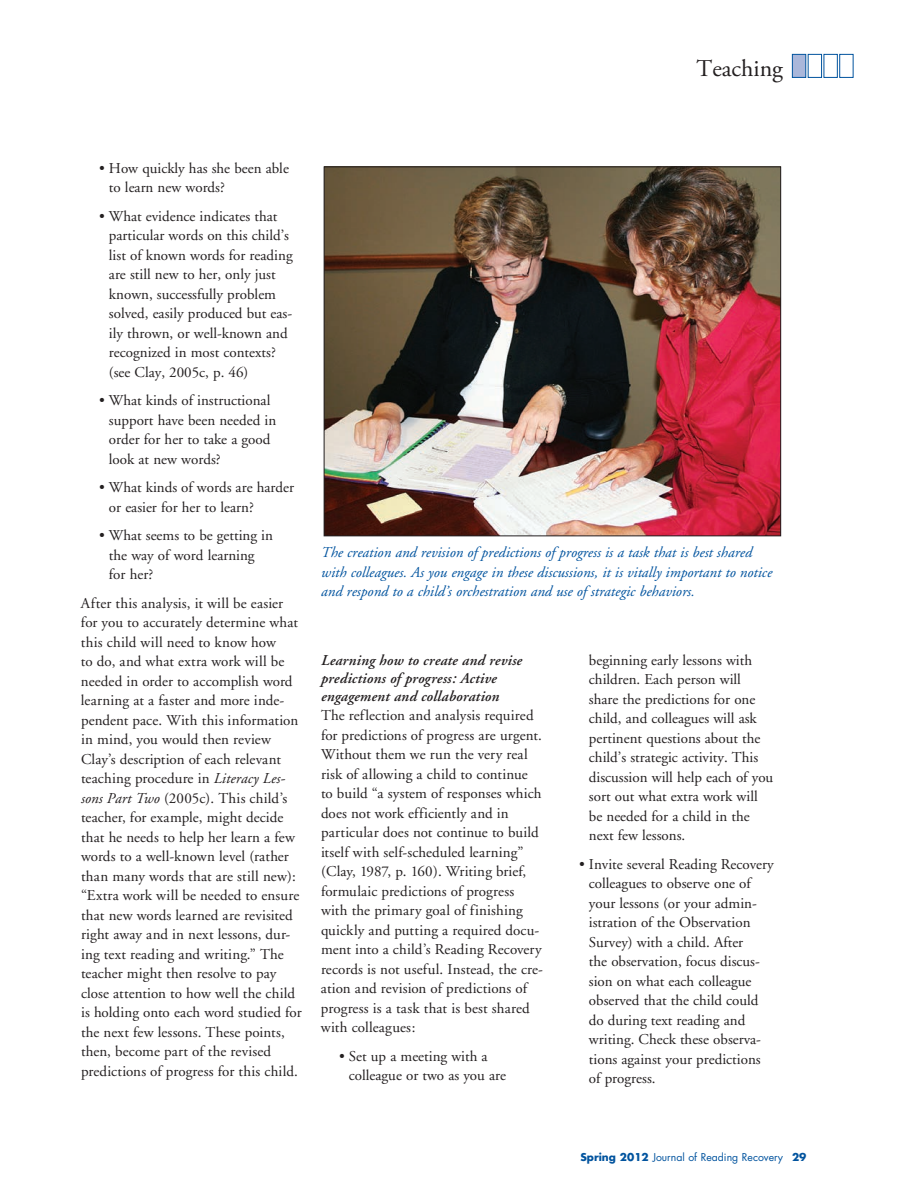
<style>
.page{position:relative;width:918px;height:1188px;background:#fff}
.page>*{position:absolute;margin:0;border:0;box-sizing:border-box;transform-origin:0 0}
.t1{font:24px "Adobe Garamond Pro";color:#231f20}
.text{font:15px/19.5px "Adobe Garamond";letter-spacing:.01em;color:#231f20}
.text-indented{font:15px/19.5px "Adobe Garamond";color:#231f20}
.captions{font:italic 15px/19.5px "Adobe Garamond";color:#01539e}
.sub-subheads{font:italic 600 15px/18px "Adobe Garamond";letter-spacing:.01em;color:#231f20}
.t2{font:10.5px "Futura Std";color:#01539e}
.s1{font-style:italic}
.s2{font-weight:700}
</style>
<div class="page">
<div style="left:792px;top:54px;width:14px;height:24px;background:#aab7da;border:1px solid #01539e"></div>
<div style="left:808px;top:54px;width:14px;height:24px;background:#fff;border:1px solid #01539e"></div>
<div style="left:824px;top:54px;width:14px;height:24px;border:1px solid #01539e"></div>
<div style="left:839px;top:54px;width:15px;height:24px;border:1px solid #01539e"></div>
<img style="left:326px;top:168px;width:453px;height:366px">
<h1 class="t1" style="left:697px;top:54px;width:88px">Teaching</h1>
<p class="text-indented" style="left:109px;top:159px;width:182px;text-indent:-10px">• How quickly has she been able to learn new words?</p>
<p class="text-indented" style="left:109px;top:207px;width:185px;text-indent:-10px">• What evidence indicates that particular words on this child’s list of known words for reading are still new to her, only just known, successfully problem solved, easily produced but eas&shy;ily thrown, or well-known and recognized in most contexts? (see Clay, 2005c, p. 46)</p>
<p class="text-indented" style="left:109px;top:391px;width:169px;text-indent:-10px">• What kinds of instructional support have been needed in order for her to take a good look at new words?</p>
<p class="text-indented" style="left:109px;top:478px;width:187px;text-indent:-10px">• What kinds of words are harder or easier for her to learn?</p>
<p class="text-indented" style="left:109px;top:526px;width:166px;text-indent:-10px">• What seems to be getting in the way of word learning for her?</p>
<p class="text" style="left:81px;top:594px;width:222px">After this analysis, it will be easier for you to accurately determine what this child will need to know how<br>to do, and what extra work will be needed in order to accomplish word learning at a faster and more inde&shy;pendent pace. With this information in mind, you would then review Clay’s description of each relevant teaching procedure in <span class="s1">Literacy Les&shy;sons Part Two</span> (2005c). This child’s teacher, for example, might decide that he needs to help her learn a few words to a well-known level (rather than many words that are still new): “Extra work will be needed to ensure that new words learned are revisited right away and in next lessons, dur&shy;ing text reading and writing.” The teacher might then resolve to pay close attention to how well the child is holding onto each word studied for the next few lessons. These points, then, become part of the revised predictions of progress for this child.</p>
<p class="captions" style="left:321px;top:543px;width:453px">The creation and revision of predictions of progress is a task that is best shared with colleagues. As you engage in these discussions, it is vitally important to notice and respond to a child’s orchestration and use of strategic behaviors.</p>
<p class="sub-subheads" style="left:321px;top:651px;width:203px">Learning how to create and revise predictions of progress: Active engagement and collaboration</p>
<p class="text" style="left:321px;top:706px;width:223px">The reflection and analysis required for predictions of progress are urgent.<br>Without them we run the very real risk of allowing a child to continue to build “a system of responses which does not work efficiently and in particular does not continue to build itself with self-scheduled learning” (Clay, 1987, p. 160). Writing brief, formulaic predictions of progress with the primary goal of finishing quickly and putting a required docu&shy;ment into a child’s Reading Recovery records is not useful. Instead, the cre&shy;ation and revision of predictions of progress is a task that is best shared with colleagues:</p>
<p class="text-indented" style="left:349px;top:1047px;width:159px;text-indent:-10px">• Set up a meeting with a colleague or two as you are</p>
<p class="text-indented" style="left:589px;top:651px;width:186px">beginning early lessons with children. Each person will share the predictions for one child, and colleagues will ask pertinent questions about the child’s strategic activity. This discussion will help each of you sort out what extra work will be needed for a child in the next few lessons.</p>
<p class="text-indented" style="left:589px;top:855px;width:186px;text-indent:-10px">• Invite several Reading Recovery colleagues to observe one of your lessons (or your admin&shy;istration of the Observation<br>Survey) with a child. After<br>the observation, focus discus&shy;sion on what each colleague observed that the child could do during text reading and writing. Check these observa&shy;tions against your predictions of progress.</p>
<p class="t2" style="left:580px;top:1150px;width:228px"><span class="s2">Spring 2012</span> Journal of Reading Recovery <span class="s2">29</span></p>
</div>
